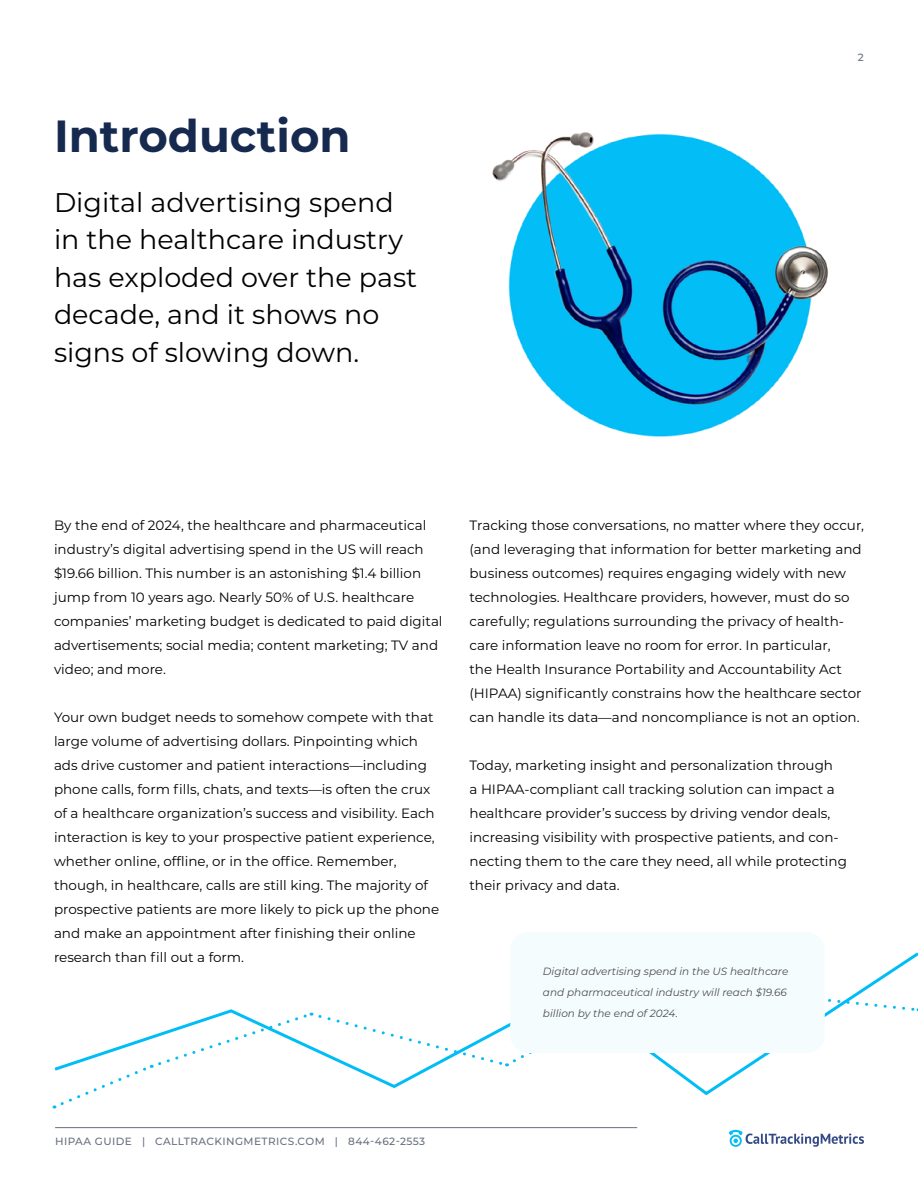
<style>
.page{position:relative;width:918px;height:1188px;background:#fff}
.page>*{position:absolute;margin:0;border:0;box-sizing:border-box;transform-origin:0 0}
.t1{font:700 45px "Montserrat";color:#16294f}
.t2{font:27px/37.5px "Montserrat";color:#000}
.t3{font:13.5px/24px "Montserrat";color:#000}
.t4{font:italic 10.5px/21px "Montserrat";color:#4d4d4f}
.t5{font:500 10.5px "Montserrat";letter-spacing:.04em;color:#68707e}
</style>
<div class="page">
<svg style="left:729px;top:1130px;width:135px;height:17px"></svg>
<hr style="left:55px;top:1127px;width:582px;height:1px;background:#68707e">
<img style="left:492px;top:132px;width:336px;height:305px">
<svg style="left:54px;top:980px;width:864px;height:128px"></svg>
<div style="left:510px;top:932px;width:315px;height:121px;background:#f5fcfe;border-radius:18px"></div>
<h1 class="t1" style="left:54px;top:103px;width:298px">Introduction</h1>
<h2 class="t2" style="left:54px;top:182px;width:365px">Digital advertising spend in the healthcare industry has exploded over the past decade, and it shows no signs of slowing down.</h2>
<p class="t5" style="left:858px;top:50px;width:8px">2</p>
<p class="t3" style="left:54px;top:513px;width:390px">By the end of 2024, the healthcare and pharmaceutical industry’s digital advertising spend in the US will reach $19.66 billion. This number is an astonishing $1.4 billion jump from 10 years ago. Nearly 50% of U.S. healthcare companies’ marketing budget is dedicated to paid digital advertisements; social media; content marketing; TV and video; and more.</p>
<p class="t3" style="left:54px;top:705px;width:387px">Your own budget needs to somehow compete with that large volume of advertising dollars. Pinpointing which ads drive customer and patient interactions—including phone calls, form fills, chats, and texts—is often the crux of a healthcare organization’s success and visibility. Each interaction is key to your prospective patient experience, whether online, offline, or in the office. Remember, though, in healthcare, calls are still king. The majority of prospective patients are more likely to pick up the phone and make an appointment after finishing their online research than fill out a form.</p>
<p class="t3" style="left:470px;top:513px;width:396px">Tracking those conversations, no matter where they occur, (and leveraging that information for better marketing and business outcomes) requires engaging widely with new technologies. Healthcare providers, however, must do so carefully; regulations surrounding the privacy of health&shy;care information leave no room for error. In particular,<br>the Health Insurance Portability and Accountability Act (HIPAA) significantly constrains how the healthcare sector can handle its data—and noncompliance is not an option.</p>
<p class="t3" style="left:470px;top:753px;width:379px">Today, marketing insight and personalization through<br>a HIPAA-compliant call tracking solution can impact a healthcare provider’s success by driving vendor deals, increasing visibility with prospective patients, and con&shy;necting them to the care they need, all while protecting their privacy and data.</p>
<p class="t4" style="left:543px;top:961px;width:247px">Digital advertising spend in the US healthcare and pharmaceutical industry will reach $19.66 billion by the end of 2024.</p>
<p class="t5" style="left:55px;top:1134px;width:372px">HIPAA GUIDE | CALLTRACKINGMETRICS.COM | 844-462-2553</p>
</div>
